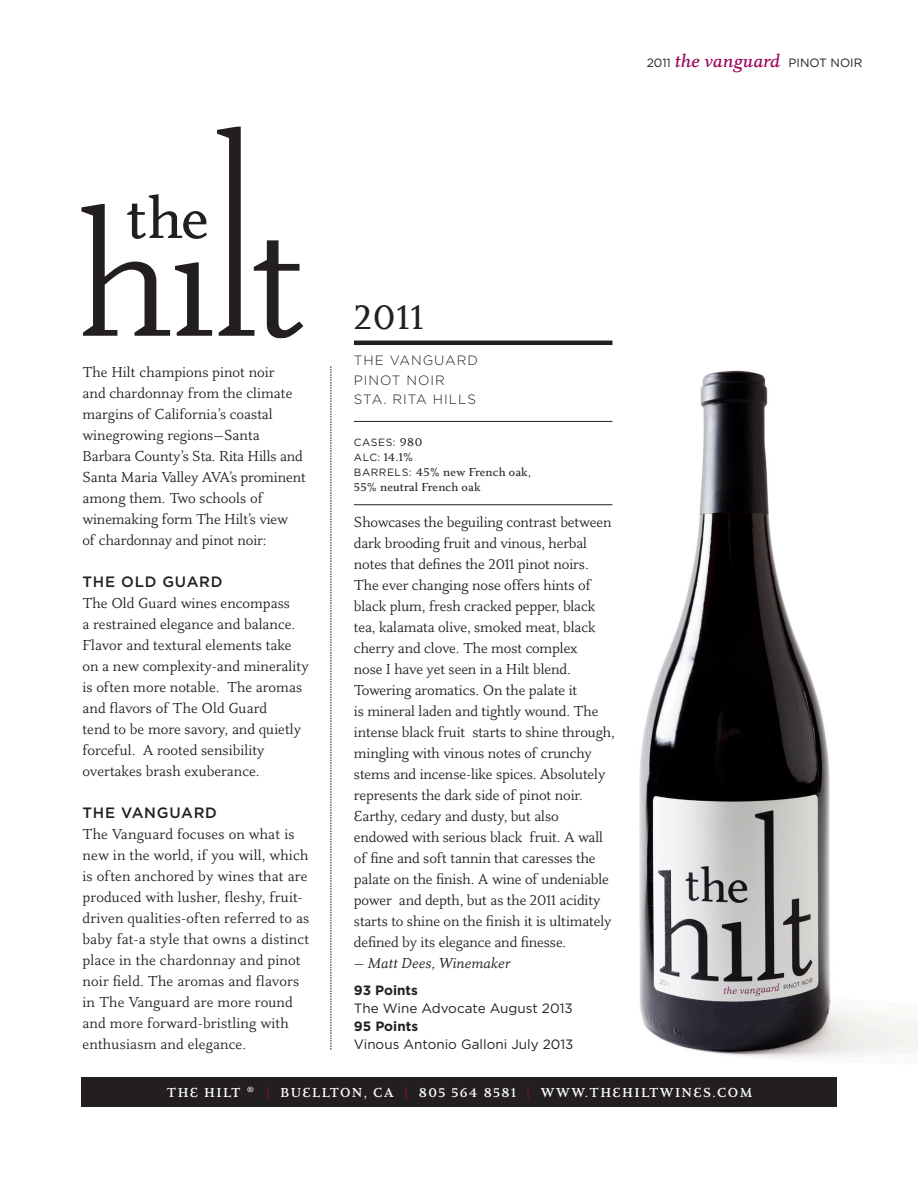
<style>
.page{position:relative;width:918px;height:1188px;background:#fff}
.page>*{position:absolute;margin:0;border:0;box-sizing:border-box;transform-origin:0 0}
.t1{font:500 36px "Eplica";color:#231f20}
.t2{font:15px/21px "Eplica";letter-spacing:-.01em;color:#231f20}
.t3{font:15px/21px "Eplica";letter-spacing:.01em;color:#231f20}
.t4{font:500 15px "Gotham";letter-spacing:.05em;color:#231f20}
.t5{font:italic 15px "Eplica";letter-spacing:-.01em;color:#231f20}
.t6{font:13.5px/18px "Gotham";color:#231f20}
.t7{font:700 13.5px "Eplica";letter-spacing:.1em;color:#fff}
.t8{font:300 13.5px "Gotham";letter-spacing:.07em;color:#231f20}
.t9{font:500 12px/15px "Eplica";letter-spacing:.01em;color:#231f20}
.t10{font:12px "Gotham";color:#231f20}
.t11{font:10.5px "Gotham";letter-spacing:.05em;color:#231f20}
.s1{font-family:"Eplica";font-weight:500;font-style:italic;font-size:18.75px;color:#9c0159}
.s2{font-family:"Eplica";font-weight:500;font-size:12px}
.s3{font-family:"Gotham";font-weight:400;font-size:10.5px}
.s4{font-style:normal}
.s5{font-weight:700}
.s6{font-size:19.5px}
.s7{color:#9c0159}
</style>
<div class="page">
<img style="left:612px;top:370px;width:306px;height:708px">
<div style="left:81px;top:1078px;width:756px;height:29px;background:#231f20"></div>
<hr style="left:354px;top:421px;width:258px;height:1px;background:#231f20">
<hr style="left:354px;top:504px;width:258px;height:1px;background:#231f20">
<hr style="left:354px;top:341px;width:258px;height:4px;background:#231f20">
<svg style="left:331px;top:366px;width:1px;height:684px"></svg>
<svg style="left:81px;top:126px;width:222px;height:212px"></svg>
<svg style="left:127px;top:194px;width:80px;height:45px"></svg>
<p class="t10" style="left:647px;top:57px;width:217px">2011 <span class="s1">the vanguard</span> PINOT NOIR</p>
<p class="t2" style="left:82px;top:362px;width:225px">The Hilt champions pinot noir<br>and chardonnay from the climate margins of California’s coastal winegrowing regions—Santa<br>Barbara County’s Sta. Rita Hills and<br>Santa Maria Valley AVA’s prominent among them. Two schools of winemaking form The Hilt’s view<br>of chardonnay and pinot noir:</p>
<p class="t4" style="left:82px;top:573px;width:142px">THE OLD GUARD</p>
<p class="t2" style="left:82px;top:593px;width:228px">The Old Guard wines encompass<br>a restrained elegance and balance.<br>Flavor and textural elements take on a new complexity-and minerality is often more notable. The aromas and flavors of The Old Guard<br>tend to be more savory, and quietly forceful. A rooted sensibility overtakes brash exuberance.</p>
<p class="t4" style="left:82px;top:804px;width:136px">THE VANGUARD</p>
<p class="t3" style="left:82px;top:824px;width:229px">The Vanguard focuses on what is new in the world, if you will, which is often anchored by wines that are produced with lusher, fleshy, fruit&shy;driven qualities-often referred to as baby fat-a style that owns a distinct place in the chardonnay and pinot noir field. The aromas and flavors in The Vanguard are more round and more forward-bristling with enthusiasm and elegance.</p>
<p class="t1" style="left:354px;top:297px;width:71px">2011</p>
<p class="t8" style="left:354px;top:353px;width:126px">THE VANGUARD</p>
<p class="t8" style="left:354px;top:373px;width:93px">PINOT NOIR</p>
<p class="t8" style="left:354px;top:392px;width:124px">STA. RITA HILLS</p>
<p class="t11" style="left:354px;top:437px;width:70px">CASES: <span class="s2">980</span></p>
<p class="t9" style="left:354px;top:450px;width:61px"><span class="s3">ALC:</span> 14.1%</p>
<p class="t9" style="left:354px;top:465px;width:179px"><span class="s3">BARRELS:</span> 45% new French oak,<br>55% neutral French oak</p>
<p class="t2" style="left:354px;top:512px;width:262px">Showcases the beguiling contrast between dark brooding fruit and vinous, herbal notes that defines the 2011 pinot noirs.<br>The ever changing nose offers hints of black plum, fresh cracked pepper, black tea, kalamata olive, smoked meat, black cherry and clove. The most complex<br>nose I have yet seen in a Hilt blend.<br>Towering aromatics. On the palate it<br>is mineral laden and tightly wound. The intense black fruit starts to shine through, mingling with vinous notes of crunchy stems and incense-like spices. Absolutely represents the dark side of pinot noir.<br>Earthy, cedary and dusty, but also endowed with serious black fruit. A wall of fine and soft tannin that caresses the palate on the finish. A wine of undeniable power and depth, but as the 2011 acidity starts to shine on the finish it is ultimately defined by its elegance and finesse.</p>
<p class="t5" style="left:354px;top:955px;width:158px"><span class="s4">—</span> Matt Dees, Winemaker</p>
<p class="t6" style="left:354px;top:981px;width:220px"><span class="s5">93 Points<br></span>The Wine Advocate August 2013</p>
<p class="t6" style="left:354px;top:1017px;width:221px"><span class="s5">95 Points<br></span>Vinous Antonio Galloni July 2013</p>
<p class="t7" style="left:167px;top:1085px;width:587px">THE HILT <span class="s6">®</span> <span class="s7">|</span> BUELLTON, CA <span class="s7">|</span> 805 564 8581 <span class="s7">|</span> WWW.THEHILTWINES.COM</p>
</div>
